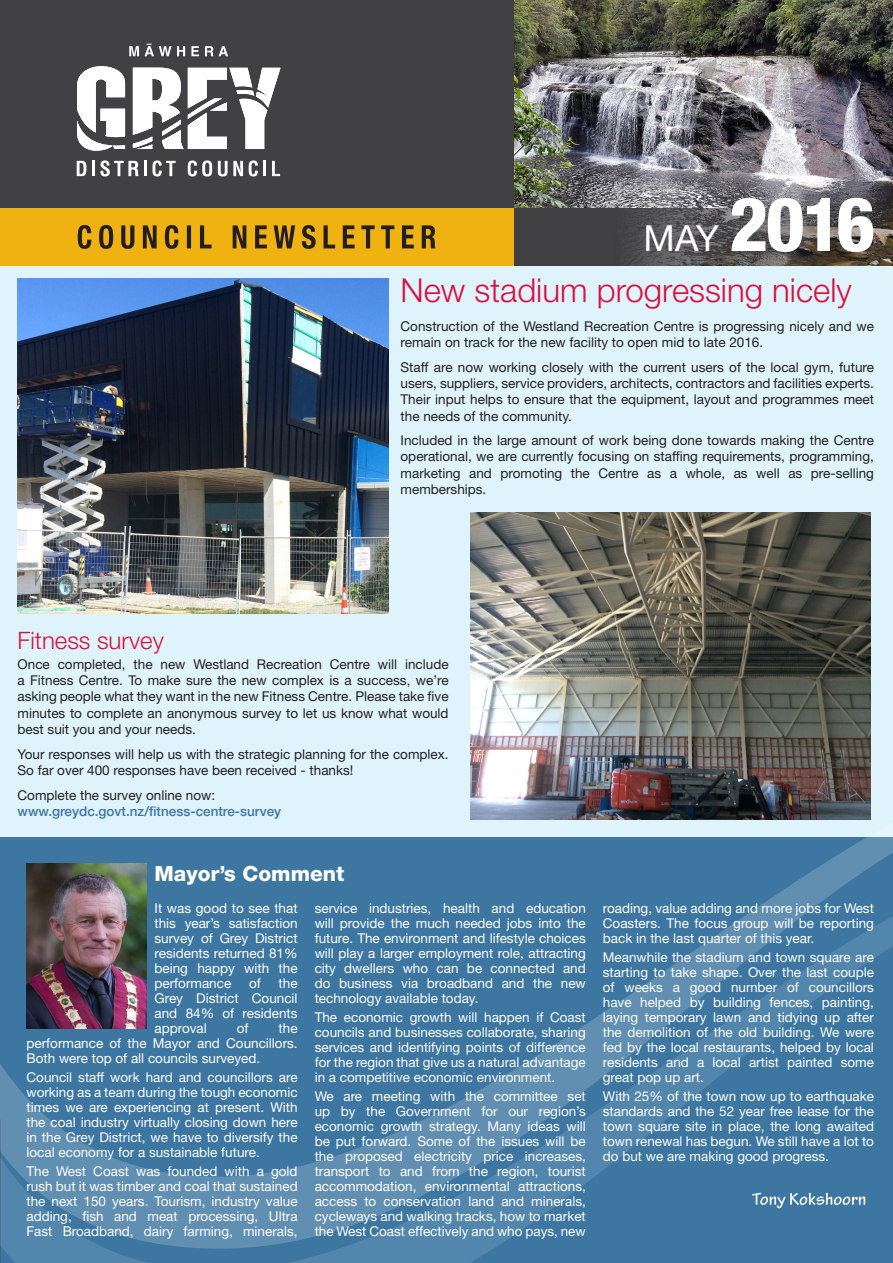
<style>
.page{position:relative;width:893px;height:1263px;background:#fff}
.page>*{position:absolute;margin:0;border:0;box-sizing:border-box;transform-origin:0 0}
.t1{font:800 condensed 75px "Helvetica Neue LT Std";color:#fff}
.t2{font:300 33px "Helvetica Neue LT Std";color:#d7123e}
.t3{font:300 24px "Helvetica Neue LT Std";color:#d7123e}
.t4{font:800 21px "Helvetica Neue LT Std";color:#fff}
.t5{font:13.5px/15px "Helvetica Neue LT Std";color:#fff;text-align:justify}
.t6{font:13.5px/16.2px "Helvetica Neue LT Std";color:#231f20;text-align:justify}
.t7{font:500 13.5px "Helvetica Neue LT Std";color:#3d76a1}
.s1{font-weight:400;font-stretch:normal;font-size:36px}
</style>
<div class="page">
<div style="left:0;top:266px;width:893px;height:572px;background:#dff3fc"></div>
<svg style="left:0;top:761px;width:893px;height:94px"></svg>
<svg style="left:0;top:855px;width:893px;height:408px;fill:#3d76a1"></svg>
<img style="left:513px;top:0;width:380px;height:208px">
<svg style="left:513px;top:208px;width:380px;height:58px"></svg>
<div style="left:0;top:0;width:513px;height:266px;background:#414042"></div>
<div style="left:0;top:208px;width:513px;height:58px;background:#efb211"></div>
<svg style="left:78px;top:225px;width:358px;height:24px"></svg>
<svg style="left:129px;top:44px;width:56px;height:12px"></svg>
<svg style="left:191px;top:46px;width:8px;height:10px"></svg>
<svg style="left:205px;top:46px;width:8px;height:10px"></svg>
<svg style="left:219px;top:46px;width:9px;height:10px"></svg>
<svg style="left:77px;top:161px;width:9px;height:15px"></svg>
<hr style="left:92px;top:161px;width:3px;height:15px;background:#fff">
<svg style="left:100px;top:160px;width:39px;height:16px"></svg>
<hr style="left:144px;top:161px;width:3px;height:15px;background:#fff">
<svg style="left:152px;top:160px;width:24px;height:16px"></svg>
<svg style="left:188px;top:160px;width:24px;height:16px"></svg>
<svg style="left:218px;top:161px;width:25px;height:15px"></svg>
<svg style="left:249px;top:160px;width:9px;height:16px"></svg>
<hr style="left:263px;top:161px;width:3px;height:15px;background:#fff">
<svg style="left:272px;top:161px;width:8px;height:15px"></svg>
<svg style="left:77px;top:66px;width:48px;height:85px"></svg>
<svg style="left:133px;top:68px;width:148px;height:81px"></svg>
<img style="left:27px;top:863px;width:119px;height:165px">
<svg style="left:752px;top:1193px;width:113px;height:15px"></svg>
<img style="left:18px;top:279px;width:370px;height:335px">
<img style="left:471px;top:512px;width:399px;height:308px">
<p class="t1" style="left:644px;top:178px;width:233px"><span class="s1">MAY</span> 2016</p>
<p class="t2" style="left:401px;top:270px;width:453px">New stadium progressing nicely</p>
<p class="t6" style="left:401px;top:318px;width:475px">Construction of the Westland Recreation Centre is progressing nicely and we remain on track for the new facility to open mid to late 2016.</p>
<p class="t6" style="left:401px;top:359px;width:475px">Staff are now working closely with the current users of the local gym, future users, suppliers, service providers, architects, contractors and facilities experts.<br>Their input helps to ensure that the equipment, layout and programmes meet the needs of the community.</p>
<p class="t6" style="left:401px;top:432px;width:475px">Included in the large amount of work being done towards making the Centre operational, we are currently focusing on staffing requirements, programming, marketing and promoting the Centre as a whole, as well as pre-selling memberships.</p>
<p class="t3" style="left:18px;top:625px;width:148px">Fitness survey</p>
<p class="t6" style="left:18px;top:656px;width:433px">Once completed, the new Westland Recreation Centre will include a Fitness Centre. To make sure the new complex is a success, we’re asking people what they want in the new Fitness Centre. Please take five minutes to complete an anonymous survey to let us know what would best suit you and your needs.</p>
<p class="t6" style="left:18px;top:745px;width:432px">Your responses will help us with the strategic planning for the complex.<br>So far over 400 responses have been received - thanks!</p>
<p class="t6" style="left:18px;top:786px;width:199px">Complete the survey online now:</p>
<p class="t7" style="left:18px;top:803px;width:265px">www.greydc.govt.nz/fitness-centre-survey</p>
<p class="t4" style="left:155px;top:861px;width:191px">Mayor’s Comment</p>
<p class="t5" style="left:155px;top:900px;width:145px">It was good to see that this year’s satisfaction survey of Grey District residents returned 81% being happy with the performance</p>
<p class="t5" style="left:249px;top:975px;width:13px">of</p>
<p class="t5" style="left:155px;top:975px;width:145px;text-indent:124px">the Grey District Council and 84% of residents approval</p>
<p class="t5" style="left:237px;top:1020px;width:13px">of</p>
<p class="t5" style="left:27px;top:1020px;width:273px;text-indent:252px">the performance of the Mayor and Councillors.<br>Both were top of all councils surveyed.</p>
<p class="t5" style="left:27px;top:1069px;width:273px">Council staff work hard and councillors are working as a team during the tough economic times we are experiencing at present. With the coal industry virtually closing down here in the Grey District, we have to diversify the local economy for a sustainable future.</p>
<p class="t5" style="left:27px;top:1164px;width:273px">The West Coast was founded with a gold rush but it was timber and coal that sustained the next 150 years. Tourism, industry value adding, fish and meat processing, Ultra Fast Broadband, dairy farming, minerals,</p>
<p class="t5" style="left:315px;top:900px;width:273px">service industries, health and education will provide the much needed jobs into the future. The environment and lifestyle choices will play a larger employment role, attracting city dwellers who can be connected and do business via broadband and the new technology available today.</p>
<p class="t5" style="left:315px;top:1009px;width:273px">The economic growth will happen if Coast councils and businesses collaborate, sharing services and identifying points of difference for the region that give us a natural advantage in a competitive economic environment.</p>
<p class="t5" style="left:315px;top:1089px;width:273px">We are meeting with the committee set up by the Government for our region’s economic growth strategy. Many ideas will be put forward. Some of the issues will be the proposed electricity price increases, transport to and from the region, tourist accommodation, environmental attractions, access to conservation land and minerals, cycleways and walking tracks, how to market the West Coast effectively and who pays, new</p>
<p class="t5" style="left:603px;top:900px;width:273px">roading, value adding and more jobs for West Coasters. The focus group will be reporting back in the last quarter of this year.</p>
<p class="t5" style="left:603px;top:949px;width:273px">Meanwhile the stadium and town square are starting to take shape. Over the last couple of weeks a good number of councillors have helped by building fences, painting, laying temporary lawn and tidying up after the demolition of the old building. We were fed by the local restaurants, helped by local residents and a local artist painted some great pop up art.</p>
<p class="t5" style="left:603px;top:1089px;width:273px">With 25% of the town now up to earthquake standards and the 52 year free lease for the town square site in place, the long awaited town renewal has begun. We still have a lot to do but we are making good progress.</p>
</div>
